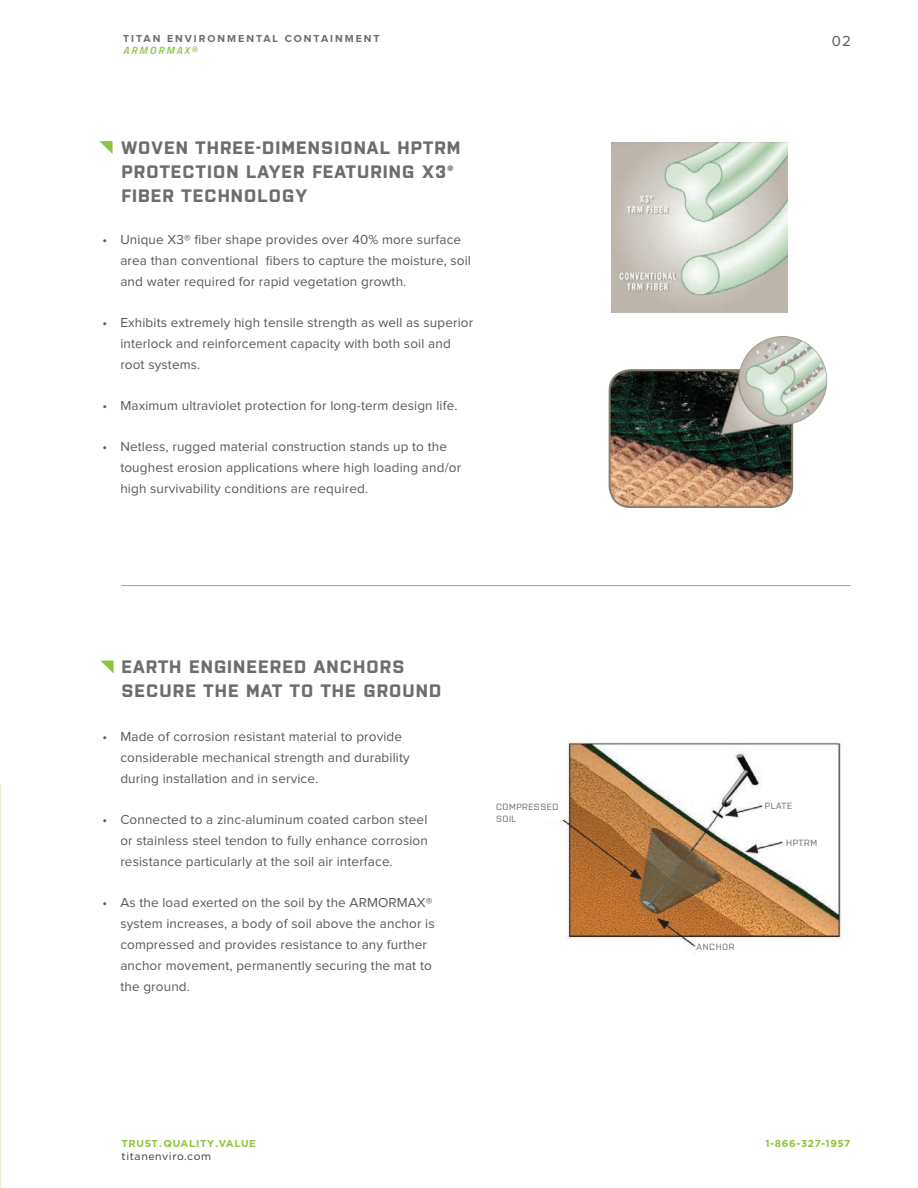
<style>
.page{position:relative;width:918px;height:1188px;background:#fff}
.page>*{position:absolute;margin:0;border:0;box-sizing:border-box;transform-origin:0 0}
.t1{font:700 18px/24px "Purista";letter-spacing:.06em;color:#6c6d70}
.t2{font:15px "Proxima Nova";color:#57585a}
.t3{font:13.5px/21px "Proxima Nova";letter-spacing:.01em;color:#57585a}
.t4{font:700 10.5px/12px "Proxima Nova";letter-spacing:.19em;color:#6c6d70}
.t5{font:10.5px "Gotham";letter-spacing:.06em;color:#343332}
.t6{font:700 10.05px "Gotham";letter-spacing:.06em;color:#8bc640}
.t7{font:500 9px "Purista";letter-spacing:.06em;color:#6c6d70}
.s1{font-family:"Titillium";font-weight:600;font-style:italic;color:#8bc63e}
.s2{font-family:"Titillium";font-weight:400;color:#8bc63e}
</style>
<div class="page">
<hr style="left:122px;top:585px;width:728px;height:1px;background:#a8a9ad">
<img style="left:561px;top:742px;width:282px;height:211px">
<img style="left:612px;top:143px;width:175px;height:169px">
<img style="left:608px;top:336px;width:220px;height:173px">
<svg style="left:99px;top:141px;width:13px;height:13px"></svg>
<svg style="left:101px;top:661px;width:13px;height:13px"></svg>
<div style="left:497px;top:788px;width:67px;height:32px;background:#fff"></div>
<div style="left:697px;top:939px;width:66px;height:32px;background:#fff"></div>
<div style="left:765px;top:788px;width:67px;height:32px;background:#fff"></div>
<div style="left:784px;top:826px;width:48px;height:32px;background:#fff"></div>
<p class="t4" style="left:123px;top:33px;width:258px">TITAN ENVIRONMENTAL CONTAINMENT<br><span class="s1">ARMORMAX</span><span class="s2">®</span></p>
<p class="t1" style="left:122px;top:135px;width:341px">WOVEN THREE-DIMENSIONAL HPTRM<br>PROTECTION LAYER FEATURING X3®<br>FIBER TECHNOLOGY</p>
<p class="t3" style="left:120px;top:229px;width:352px;text-indent:-18px">• Unique X3® fiber shape provides over 40% more surface area than conventional fibers to capture the moisture, soil and water required for rapid vegetation growth.</p>
<p class="t3" style="left:120px;top:312px;width:354px;text-indent:-18px">• Exhibits extremely high tensile strength as well as superior interlock and reinforcement capacity with both soil and root systems.</p>
<p class="t3" style="left:102px;top:396px;width:357px">• Maximum ultraviolet protection for long-term design life.</p>
<p class="t3" style="left:120px;top:437px;width:342px;text-indent:-18px">• Netless, rugged material construction stands up to the toughest erosion applications where high loading and/or high survivability conditions are required.</p>
<p class="t1" style="left:122px;top:653px;width:321px">EARTH ENGINEERED ANCHORS<br>SECURE THE MAT TO THE GROUND</p>
<p class="t3" style="left:120px;top:726px;width:291px;text-indent:-18px">• Made of corrosion resistant material to provide considerable mechanical strength and durability during installation and in service.</p>
<p class="t3" style="left:120px;top:810px;width:309px;text-align:justify;text-indent:-18px">• Connected to a zinc-aluminum coated carbon steel or stainless steel tendon to fully enhance corrosion resistance particularly at the soil air interface.</p>
<p class="t3" style="left:120px;top:893px;width:316px;text-indent:-18px">• As the load exerted on the soil by the ARMORMAX® system increases, a body of soil above the anchor is compressed and provides resistance to any further anchor movement, permanently securing the mat to the ground.</p>
<p class="t7" style="left:496px;top:800px;width:64px">COMPRESSED</p>
<p class="t7" style="left:496px;top:812px;width:22px">SOIL</p>
<p class="t6" style="left:122px;top:1136px;width:136px">TRUST.QUALITY.VALUE</p>
<p class="t5" style="left:122px;top:1150px;width:91px">titanenviro.com</p>
<p class="t2" style="left:832px;top:34px;width:21px">02</p>
<p class="t7" style="left:765px;top:799px;width:29px">PLATE</p>
<p class="t7" style="left:786px;top:836px;width:32px">HPTRM</p>
<p class="t7" style="left:697px;top:941px;width:39px">ANCHOR</p>
<p class="t6" style="left:765px;top:1136px;width:87px">1-866-327-1957</p>
</div>
